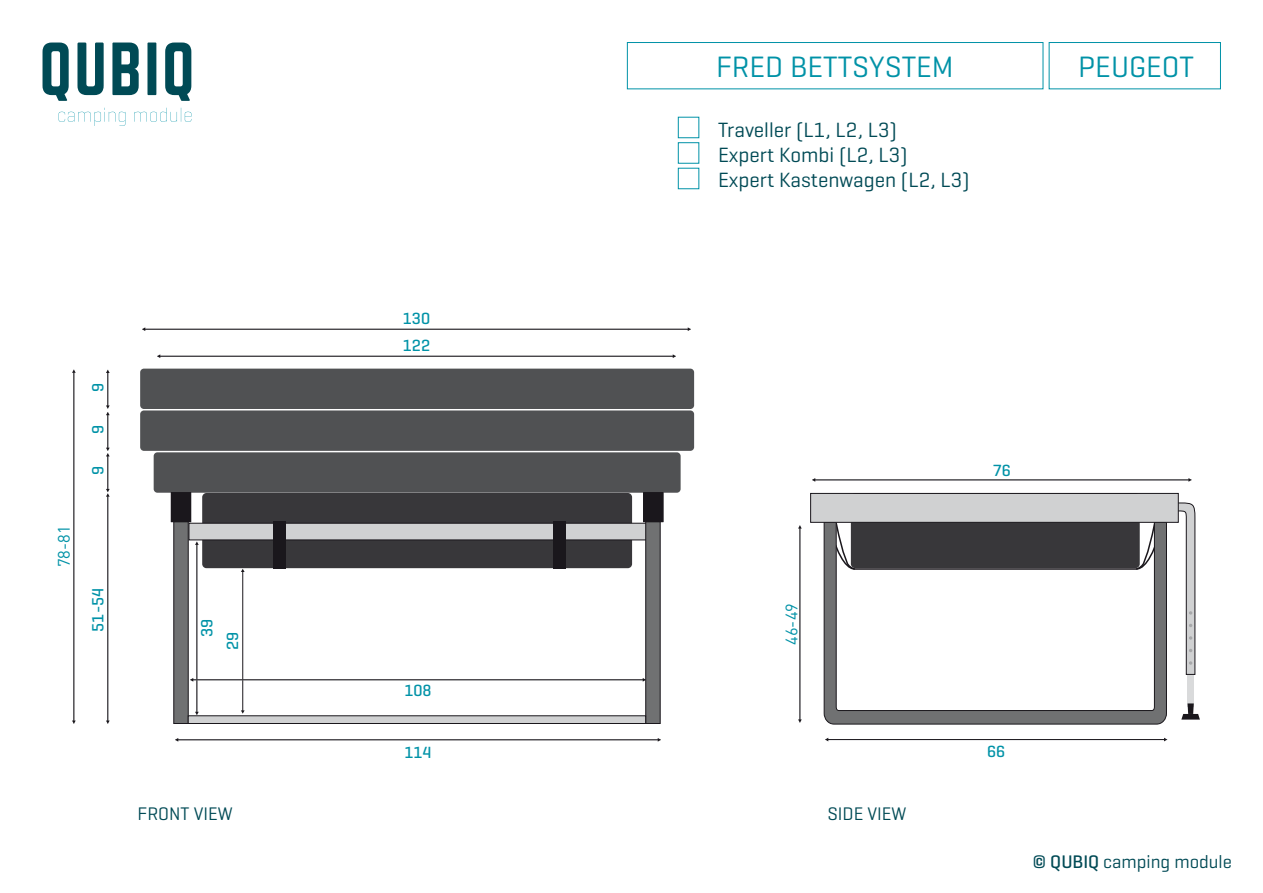
<style>
.page{position:relative;width:1263px;height:893px;background:#fff}
.page>*{position:absolute;margin:0;border:0;box-sizing:border-box;transform-origin:0 0}
.t1{font:30px "Geogrotesque";color:#0092a7}
.t2{font:21px/25.2px "Geogrotesque";color:#004a55}
.t3{font:18.6px "Geogrotesque";color:#004a55}
.t4{font:500 16.5px/25.8px "Geogrotesque";color:#0092a7}
.t5{font:16.5px "DIN";color:#0092a7}
.s1{font-weight:500}
</style>
<div class="page">
<svg style="left:43px;top:43px;width:26px;height:58px"></svg>
<svg style="left:77px;top:43px;width:27px;height:52px"></svg>
<svg style="left:112px;top:43px;width:27px;height:52px"></svg>
<div style="left:147px;top:43px;width:9px;height:52px;background:#004a55"></div>
<svg style="left:165px;top:43px;width:26px;height:58px"></svg>
<svg style="left:59px;top:108px;width:66px;height:18px"></svg>
<svg style="left:134px;top:108px;width:57px;height:14px"></svg>
<div style="left:678px;top:117px;width:21px;height:21px;border:1px solid #0092a7"></div>
<div style="left:678px;top:142px;width:21px;height:22px;border:1px solid #0092a7"></div>
<div style="left:678px;top:168px;width:21px;height:21px;border:1px solid #0092a7"></div>
<div style="left:1049px;top:42px;width:172px;height:47px;border:1px solid #0092a7"></div>
<div style="left:627px;top:42px;width:416px;height:47px;border:1px solid #0092a7"></div>
<div style="left:1187px;top:587px;width:7px;height:119px;background:#d9dadb"></div>
<svg style="left:1181px;top:703px;width:19px;height:17px"></svg>
<hr style="left:828px;top:739px;width:336px;height:1px;background:#1a171c">
<hr style="left:815px;top:480px;width:374px;height:1px;background:#1a171c">
<svg style="left:1188px;top:478px;width:4px;height:4px"></svg>
<hr style="left:108px;top:496px;width:1px;height:225px;background:#1a171c">
<hr style="left:108px;top:456px;width:1px;height:33px;background:#1a171c">
<svg style="left:106px;top:489px;width:4px;height:8px"></svg>
<hr style="left:108px;top:415px;width:1px;height:33px;background:#1a171c">
<svg style="left:106px;top:448px;width:4px;height:8px"></svg>
<hr style="left:108px;top:372px;width:1px;height:34px;background:#1a171c">
<svg style="left:106px;top:405px;width:4px;height:10px"></svg>
<hr style="left:197px;top:544px;width:1px;height:168px;background:#1a171c">
<hr style="left:242px;top:571px;width:1px;height:140px;background:#1a171c">
<hr style="left:800px;top:528px;width:1px;height:192px;background:#1a171c">
<svg style="left:798px;top:719px;width:4px;height:4px"></svg>
<svg style="left:798px;top:525px;width:4px;height:4px"></svg>
<hr style="left:193px;top:679px;width:450px;height:1px;background:#1a171c">
<hr style="left:178px;top:739px;width:480px;height:1px;background:#1a171c">
<hr style="left:145px;top:329px;width:543px;height:1px;background:#1a171c">
<hr style="left:160px;top:356px;width:513px;height:1px;background:#1a171c">
<div style="left:154px;top:452px;width:527px;height:41px;background:#505153;border-radius:4px"></div>
<div style="left:140px;top:410px;width:554px;height:41px;background:#505153;border-radius:4px"></div>
<div style="left:140px;top:369px;width:554px;height:40px;background:#505153;border-radius:4px"></div>
<hr style="left:74px;top:372px;width:1px;height:349px;background:#1a171c">
<svg style="left:1178px;top:503px;width:17px;height:172px"></svg>
<div style="left:202px;top:493px;width:430px;height:75px;background:#38373a;border-radius:4px"></div>
<svg style="left:824px;top:523px;width:343px;height:201px"></svg>
<div style="left:810px;top:493px;width:368px;height:30px;background:#d0d1d2;border:1px solid #1a171c"></div>
<div style="left:189px;top:523px;width:458px;height:17px;background:#d0d1d2;border:1px solid #1a171c"></div>
<div style="left:174px;top:521px;width:14px;height:203px;background:#707172"></div>
<div style="left:645px;top:521px;width:15px;height:203px;background:#707172;border:1px solid #1a171c"></div>
<div style="left:188px;top:716px;width:458px;height:8px;background:#d0d1d2;border:1px solid #1a171c"></div>
<div style="left:171px;top:492px;width:20px;height:30px;background:#1a171c"></div>
<div style="left:643px;top:492px;width:20px;height:30px;background:#1a171c"></div>
<div style="left:273px;top:522px;width:12px;height:47px;background:#1a171c"></div>
<div style="left:553px;top:522px;width:13px;height:47px;background:#1a171c"></div>
<h1 class="t1" style="left:716px;top:51px;width:239px">FRED BETTSYSTEM</h1>
<h1 class="t1" style="left:1078px;top:51px;width:117px">PEUGEOT</h1>
<p class="t2" style="left:718px;top:117px;width:253px">Traveller (L1, L2, L3)<br>Expert Kombi (L2, L3)<br>Expert Kastenwagen (L2, L3)</p>
<p class="t5" style="left:54px;top:567px;width:43px;rotate:-90deg">78-81</p>
<p class="t4" style="left:85px;top:392px;width:11px;rotate:-90deg">9</p>
<p class="t4" style="left:85px;top:434px;width:11px;rotate:-90deg">9</p>
<p class="t4" style="left:85px;top:475px;width:11px;rotate:-90deg">9</p>
<p class="t4" style="left:85px;top:632px;width:45px;rotate:-90deg">51-54</p>
<p class="t4" style="left:194px;top:650px;width:33px;text-indent:13px;rotate:-90deg">39<br>29</p>
<p class="t4" style="left:403px;top:305px;width:29px;line-height:27px">130<br>122</p>
<p class="t4" style="left:404px;top:678px;width:29px">108</p>
<p class="t4" style="left:404px;top:739px;width:29px">114</p>
<p class="t5" style="left:781px;top:645px;width:43px;rotate:-90deg">46-49</p>
<p class="t3" style="left:138px;top:803px;width:97px">FRONT VIEW</p>
<p class="t3" style="left:827px;top:803px;width:81px">SIDE VIEW</p>
<p class="t4" style="left:993px;top:457px;width:20px">76</p>
<p class="t4" style="left:987px;top:739px;width:20px">66</p>
<p class="t3" style="left:1032px;top:851px;width:201px"><span class="s1">© QUBIQ</span> camping module</p>
</div>
